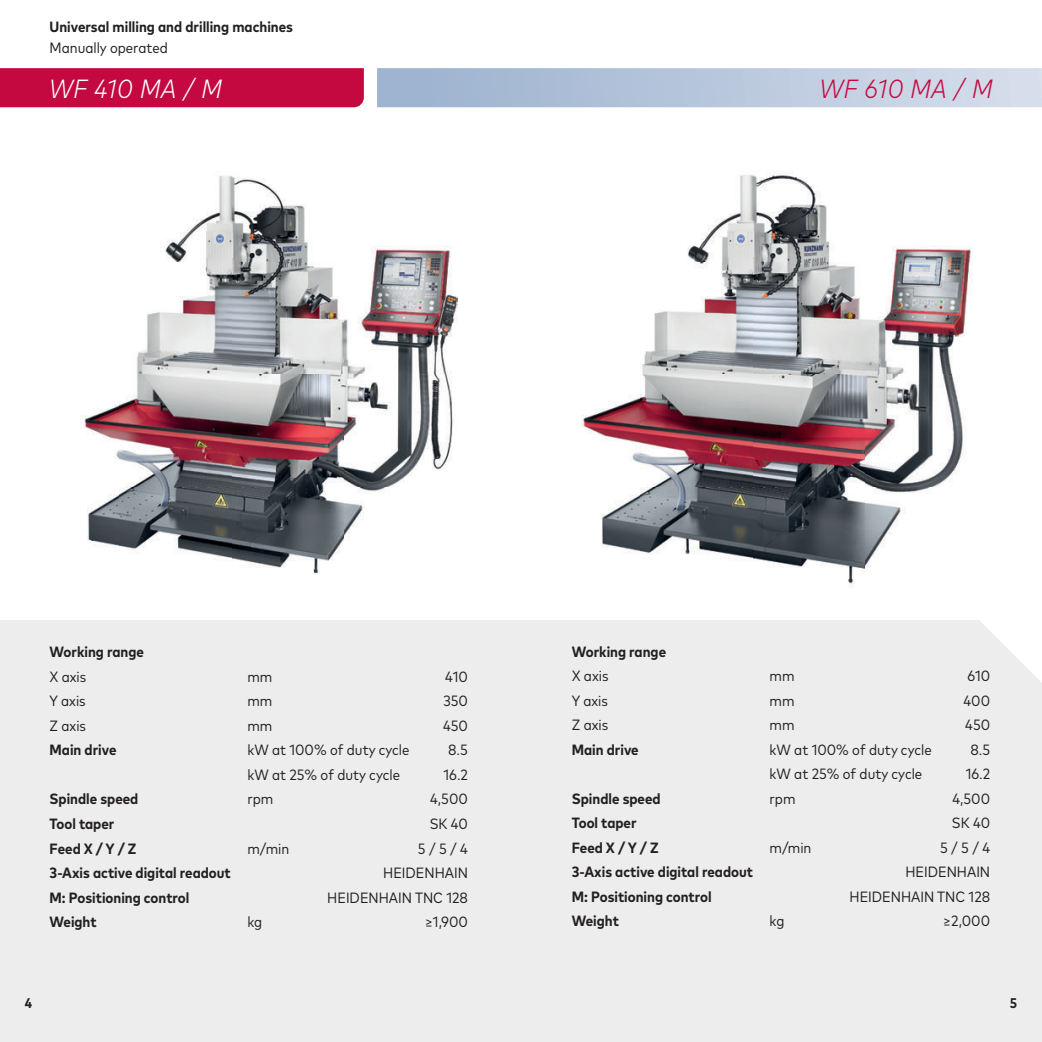
<style>
.page{position:relative;width:1042px;height:1042px;background:#fff}
.page>*{position:absolute;margin:0;border:0;box-sizing:border-box;transform-origin:0 0}
.t1{font:italic 300 condensed 26.25px "Mark Pro";letter-spacing:.015em;color:#fff}
.t2{font:italic 300 condensed 26.25px "Mark Pro";letter-spacing:.015em;color:#c40941}
.t3{font:condensed 14.88px "Mark Pro";color:#231f20}
.t4{font:700 condensed 14.88px "Mark Pro";color:#231f20}
.t5{font:700 condensed 14px "Mark Pro";color:#231f20}
</style>
<div class="page">
<div style="left:0;top:620px;width:1042px;height:422px;background:#ededee"></div>
<img style="left:80px;top:175px;width:378px;height:400px">
<img style="left:581px;top:171px;width:392px;height:417px">
<svg style="left:980px;top:620px;width:62px;height:62px"></svg>
<svg style="left:377px;top:68px;width:665px;height:39px;background:#b8c7dc"></svg>
<div style="left:0;top:68px;width:364px;height:39px;background:#c40941"></div>
<p class="t4" style="left:50px;top:15px;width:245px">Universal milling and drilling machines</p>
<p class="t3" style="left:50px;top:36px;width:120px">Manually operated</p>
<h1 class="t1" style="left:48px;top:70px;width:175px">WF 410 MA / M</h1>
<h1 class="t2" style="left:819px;top:69px;width:175px">WF 610 MA / M</h1>
<p class="t4" style="left:50px;top:641px;width:96px">Working range</p>
<p class="t3" style="left:50px;top:666px;width:38px">X axis</p>
<p class="t3" style="left:247px;top:666px;width:26px">mm</p>
<p class="t3" style="left:445px;top:666px;width:24px">410</p>
<p class="t3" style="left:50px;top:690px;width:38px">Y axis</p>
<p class="t3" style="left:247px;top:690px;width:26px">mm</p>
<p class="t3" style="left:443px;top:690px;width:26px">350</p>
<p class="t3" style="left:50px;top:715px;width:38px">Z axis</p>
<p class="t3" style="left:247px;top:715px;width:26px">mm</p>
<p class="t3" style="left:443px;top:715px;width:26px">450</p>
<p class="t4" style="left:50px;top:739px;width:68px">Main drive</p>
<p class="t3" style="left:247px;top:739px;width:164px">kW at 100% of duty cycle</p>
<p class="t3" style="left:448px;top:739px;width:21px">8.5</p>
<p class="t3" style="left:247px;top:764px;width:154px">kW at 25% of duty cycle</p>
<p class="t3" style="left:443px;top:764px;width:26px">16.2</p>
<p class="t4" style="left:50px;top:788px;width:90px">Spindle speed</p>
<p class="t3" style="left:247px;top:788px;width:27px">rpm</p>
<p class="t3" style="left:430px;top:788px;width:39px">4,500</p>
<p class="t4" style="left:50px;top:812px;width:66px">Tool taper</p>
<p class="t3" style="left:430px;top:813px;width:40px">SK 40</p>
<p class="t4" style="left:50px;top:837px;width:88px">Feed X / Y / Z</p>
<p class="t3" style="left:247px;top:837px;width:43px">m/min</p>
<p class="t3" style="left:418px;top:837px;width:51px">5 / 5 / 4</p>
<p class="t4" style="left:50px;top:861px;width:183px">3-Axis active digital readout</p>
<p class="t3" style="left:383px;top:862px;width:86px">HEIDENHAIN</p>
<p class="t4" style="left:50px;top:886px;width:141px">M: Positioning control</p>
<p class="t3" style="left:327px;top:886px;width:142px">HEIDENHAIN TNC 128</p>
<p class="t4" style="left:50px;top:910px;width:49px">Weight</p>
<p class="t3" style="left:247px;top:911px;width:16px">kg</p>
<p class="t3" style="left:425px;top:911px;width:45px">≥1,900</p>
<p class="t4" style="left:572px;top:640px;width:96px">Working range</p>
<p class="t3" style="left:572px;top:665px;width:38px">X axis</p>
<p class="t3" style="left:769px;top:665px;width:26px">mm</p>
<p class="t3" style="left:967px;top:665px;width:24px">610</p>
<p class="t3" style="left:572px;top:689px;width:38px">Y axis</p>
<p class="t3" style="left:769px;top:689px;width:26px">mm</p>
<p class="t3" style="left:963px;top:689px;width:28px">400</p>
<p class="t3" style="left:572px;top:714px;width:38px">Z axis</p>
<p class="t3" style="left:769px;top:714px;width:26px">mm</p>
<p class="t3" style="left:965px;top:714px;width:26px">450</p>
<p class="t4" style="left:572px;top:738px;width:68px">Main drive</p>
<p class="t3" style="left:769px;top:738px;width:164px">kW at 100% of duty cycle</p>
<p class="t3" style="left:970px;top:738px;width:21px">8.5</p>
<p class="t3" style="left:769px;top:763px;width:154px">kW at 25% of duty cycle</p>
<p class="t3" style="left:965px;top:763px;width:26px">16.2</p>
<p class="t4" style="left:572px;top:787px;width:90px">Spindle speed</p>
<p class="t3" style="left:769px;top:787px;width:27px">rpm</p>
<p class="t3" style="left:952px;top:787px;width:39px">4,500</p>
<p class="t4" style="left:572px;top:812px;width:66px">Tool taper</p>
<p class="t3" style="left:952px;top:812px;width:40px">SK 40</p>
<p class="t4" style="left:572px;top:836px;width:88px">Feed X / Y / Z</p>
<p class="t3" style="left:769px;top:836px;width:43px">m/min</p>
<p class="t3" style="left:940px;top:836px;width:51px">5 / 5 / 4</p>
<p class="t4" style="left:572px;top:861px;width:183px">3-Axis active digital readout</p>
<p class="t3" style="left:905px;top:861px;width:86px">HEIDENHAIN</p>
<p class="t4" style="left:572px;top:885px;width:141px">M: Positioning control</p>
<p class="t3" style="left:849px;top:885px;width:142px">HEIDENHAIN TNC 128</p>
<p class="t4" style="left:572px;top:910px;width:49px">Weight</p>
<p class="t3" style="left:769px;top:910px;width:16px">kg</p>
<p class="t3" style="left:943px;top:910px;width:49px">≥2,000</p>
<p class="t5" style="left:25px;top:993px;width:9px">4</p>
<p class="t5" style="left:1009px;top:993px;width:9px">5</p>
</div>
